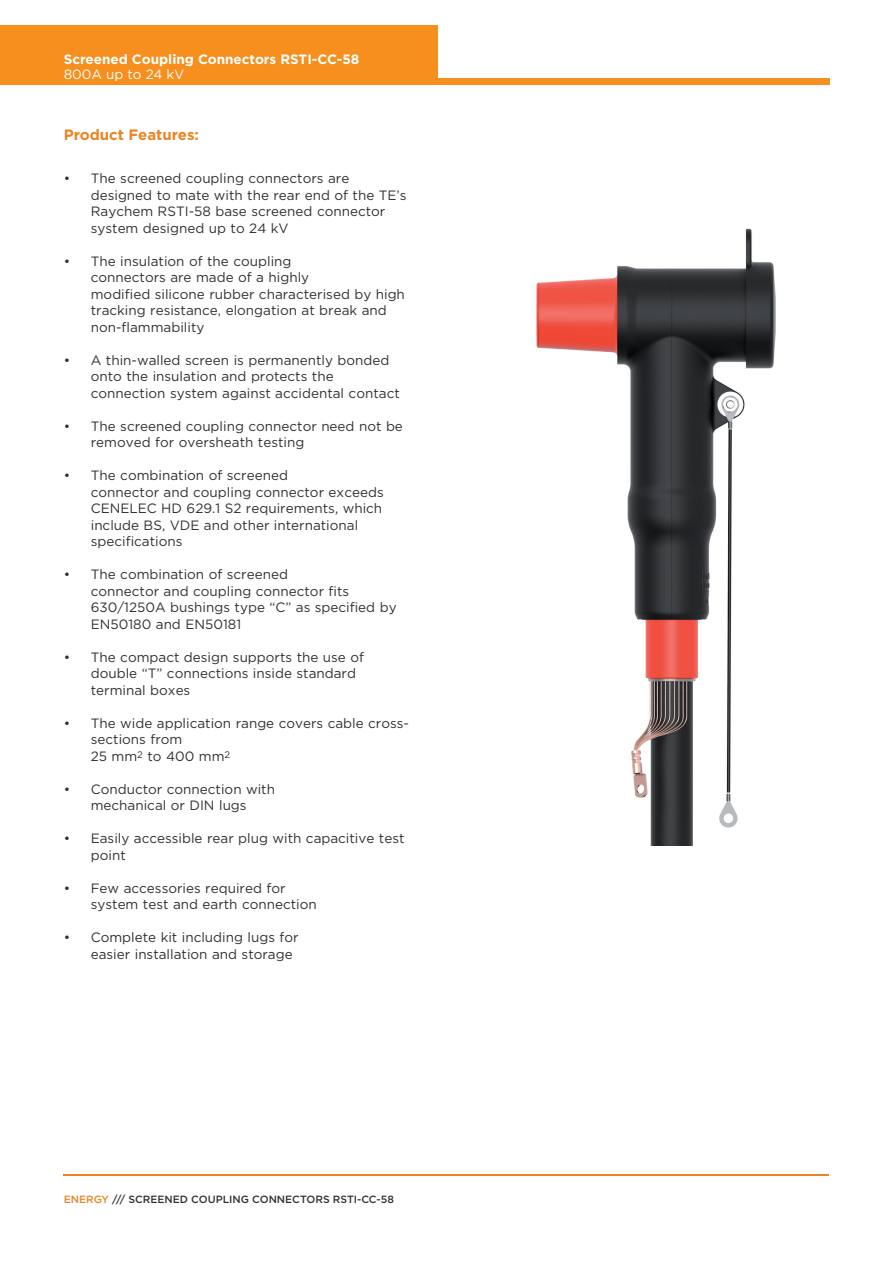
<style>
.page{position:relative;width:893px;height:1263px;background:#fff}
.page>*{position:absolute;margin:0;border:0;box-sizing:border-box;transform-origin:0 0}
.t1{font:700 15px "Gotham";color:#ed8424}
.t2{font:13.5px/16.5px "Gotham";color:#2e3134}
.t3{font:700 13.5px "Gotham";color:#fff}
.t4{font:13.5px "Gotham";color:#fff}
.t5{font:500 10.5px "Gotham";color:#2e3134}
.s1{color:#ed8424}
</style>
<div class="page">
<hr style="left:64px;top:1175px;width:765px;height:1px;background:#ed8424">
<div style="left:0;top:25px;width:438px;height:56px;background:#f68f1e"></div>
<div style="left:0;top:79px;width:829px;height:6px;background:#f68f1e"></div>
<img style="left:536px;top:228px;width:240px;height:617px">
<p class="t3" style="left:64px;top:50px;width:297px">Screened Coupling Connectors RSTI-CC-58</p>
<p class="t4" style="left:64px;top:66px;width:122px">800A up to 24 kV</p>
<p class="t1" style="left:64px;top:124px;width:137px">Product Features:</p>
<p class="t2" style="left:91px;top:170px;width:317px;text-indent:-27px">• The screened coupling connectors are designed to mate with the rear end of the TE’s Raychem RSTI-58 base screened connector system designed up to 24 kV</p>
<p class="t2" style="left:91px;top:252px;width:316px;text-indent:-27px">• The insulation of the coupling<br>connectors are made of a highly<br>modified silicone rubber characterised by high tracking resistance, elongation at break and non-flammability</p>
<p class="t2" style="left:91px;top:351px;width:311px;text-indent:-27px">• A thin-walled screen is permanently bonded onto the insulation and protects the connection system against accidental contact</p>
<p class="t2" style="left:91px;top:417px;width:314px;text-indent:-27px">• The screened coupling connector need not be removed for oversheath testing</p>
<p class="t2" style="left:91px;top:467px;width:294px;text-indent:-27px">• The combination of screened<br>connector and coupling connector exceeds CENELEC HD 629.1 S2 requirements, which include BS, VDE and other international specifications</p>
<p class="t2" style="left:91px;top:566px;width:307px;text-indent:-27px">• The combination of screened<br>connector and coupling connector fits 630/1250A bushings type “C” as specified by EN50180 and EN50181</p>
<p class="t2" style="left:91px;top:648px;width:275px;text-indent:-27px">• The compact design supports the use of double “T” connections inside standard terminal boxes</p>
<p class="t2" style="left:91px;top:714px;width:320px;text-indent:-27px">• The wide application range covers cable cross&shy;sections from<br>25 mm<sup>2</sup> to 400 mm<sup>2</sup></p>
<p class="t2" style="left:64px;top:780px;width:213px;text-align:center">• Conductor connection with mechanical or DIN lugs</p>
<p class="t2" style="left:91px;top:830px;width:315px;text-indent:-27px">• Easily accessible rear plug with capacitive test point</p>
<p class="t2" style="left:91px;top:879px;width:228px;text-indent:-27px">• Few accessories required for system test and earth connection</p>
<p class="t2" style="left:91px;top:929px;width:209px;text-indent:-27px">• Complete kit including lugs for easier installation and storage</p>
<p class="t5" style="left:64px;top:1192px;width:332px"><span class="s1">ENERGY</span> /// SCREENED COUPLING CONNECTORS RSTI-CC-58</p>
</div>
